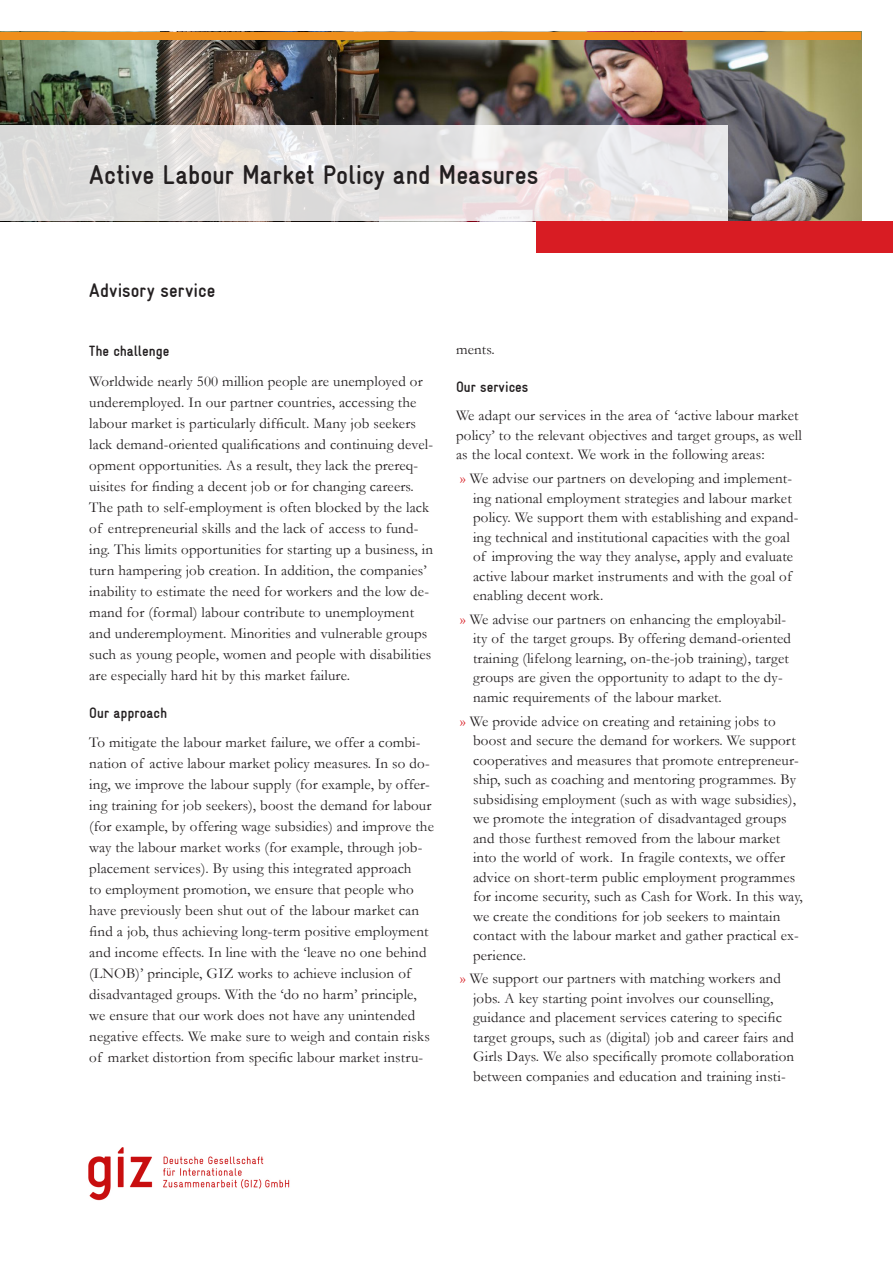
<style>
.page{position:relative;width:893px;height:1263px;background:#fff}
.page>*{position:absolute;margin:0;border:0;box-sizing:border-box;transform-origin:0 0}
.Titel{font:700 condensed 27px "GIZ Gravur TT";color:#231f20}
.t1{font:700 condensed 19.5px "GIZ Gravur TT";color:#231f20}
.Überschrift{font:15px/19.5px "Garamond";letter-spacing:.01em;color:#231f20}
.Fließtext{font:15px/21px "Garamond";letter-spacing:.01em;color:#231f20}
.Überschrift-2{font:700 condensed 15px "GIZ Gravur TT";color:#231f20}
.Fließtext-2{font:700 condensed 15px "GIZ Gravur TT";color:#231f20}
.s1{color:#d81c23}
</style>
<div class="page">
<img style="left:0;top:39px;width:861px;height:182px">
<div style="left:536px;top:221px;width:357px;height:32px;background:#d81c23"></div>
<img style="left:88px;top:1147px;width:202px;height:54px">
<svg style="left:0;top:125px;width:727px;height:96px;background:#e4e1e1"></svg>
<div style="left:0;top:32px;width:861px;height:7px;background:#ef8f1c"></div>
<p class="Titel" style="left:89px;top:160px;width:451px">Active Labour Market Policy and Measures</p>
<h2 class="t1" style="left:89px;top:279px;width:128px">Advisory service</h2>
<p class="Überschrift-2" style="left:89px;top:343px;width:82px">The challenge</p>
<p class="Fließtext" style="left:89px;top:370px;width:345px">Worldwide nearly 500 million people are unemployed or underemployed. In our partner countries, accessing the labour market is particularly difficult. Many job seekers lack demand-oriented qualifications and continuing devel&shy;opment opportunities. As a result, they lack the prereq&shy;uisites for finding a decent job or for changing careers.<br>The path to self-employment is often blocked by the lack of entrepreneurial skills and the lack of access to fund&shy;ing. This limits opportunities for starting up a business, in turn hampering job creation. In addition, the companies’ inability to estimate the need for workers and the low de&shy;mand for (formal) labour contribute to unemployment and underemployment. Minorities and vulnerable groups such as young people, women and people with disabilities are especially hard hit by this market failure.</p>
<p class="Fließtext-2" style="left:89px;top:704px;width:79px">Our approach</p>
<p class="Fließtext" style="left:89px;top:732px;width:346px">To mitigate the labour market failure, we offer a combi&shy;nation of active labour market policy measures. In so do&shy;ing, we improve the labour supply (for example, by offer&shy;ing training for job seekers), boost the demand for labour (for example, by offering wage subsidies) and improve the way the labour market works (for example, through job&shy;placement services). By using this integrated approach<br>to employment promotion, we ensure that people who have previously been shut out of the labour market can find a job, thus achieving long-term positive employment and income effects. In line with the ‘leave no one behind (LNOB)’ principle, GIZ works to achieve inclusion of disadvantaged groups. With the ‘do no harm’ principle, we ensure that our work does not have any unintended negative effects. We make sure to weigh and contain risks of market distortion from specific labour market instru-</p>
<p class="Fließtext" style="left:456px;top:339px;width:40px">ments.</p>
<p class="Überschrift-2" style="left:456px;top:379px;width:74px">Our services</p>
<p class="Überschrift" style="left:456px;top:405px;width:347px">We adapt our services in the area of ‘active labour market policy’ to the relevant objectives and target groups, as well as the local context. We work in the following areas:</p>
<p class="Überschrift" style="left:473px;top:468px;width:327px;text-indent:-13px"><span class="s1">»</span> We advise our partners on developing and implement&shy;ing national employment strategies and labour market policy. We support them with establishing and expand&shy;ing technical and institutional capacities with the goal of improving the way they analyse, apply and evaluate active labour market instruments and with the goal of enabling decent work.</p>
<p class="Überschrift" style="left:473px;top:609px;width:319px;text-indent:-13px"><span class="s1">»</span> We advise our partners on enhancing the employabil&shy;ity of the target groups. By offering demand-oriented training (lifelong learning, on-the-job training), target groups are given the opportunity to adapt to the dy&shy;namic requirements of the labour market.</p>
<p class="Überschrift" style="left:473px;top:711px;width:331px;text-indent:-13px"><span class="s1">»</span> We provide advice on creating and retaining jobs to boost and secure the demand for workers. We support cooperatives and measures that promote entrepreneur&shy;ship, such as coaching and mentoring programmes. By subsidising employment (such as with wage subsidies), we promote the integration of disadvantaged groups and those furthest removed from the labour market into the world of work. In fragile contexts, we offer advice on short-term public employment programmes for income security, such as Cash for Work. In this way, we create the conditions for job seekers to maintain contact with the labour market and gather practical ex&shy;perience.</p>
<p class="Überschrift" style="left:473px;top:968px;width:323px;text-indent:-13px"><span class="s1">»</span> We support our partners with matching workers and jobs. A key starting point involves our counselling, guidance and placement services catering to specific target groups, such as (digital) job and career fairs and Girls Days. We also specifically promote collaboration between companies and education and training insti-</p>
</div>
